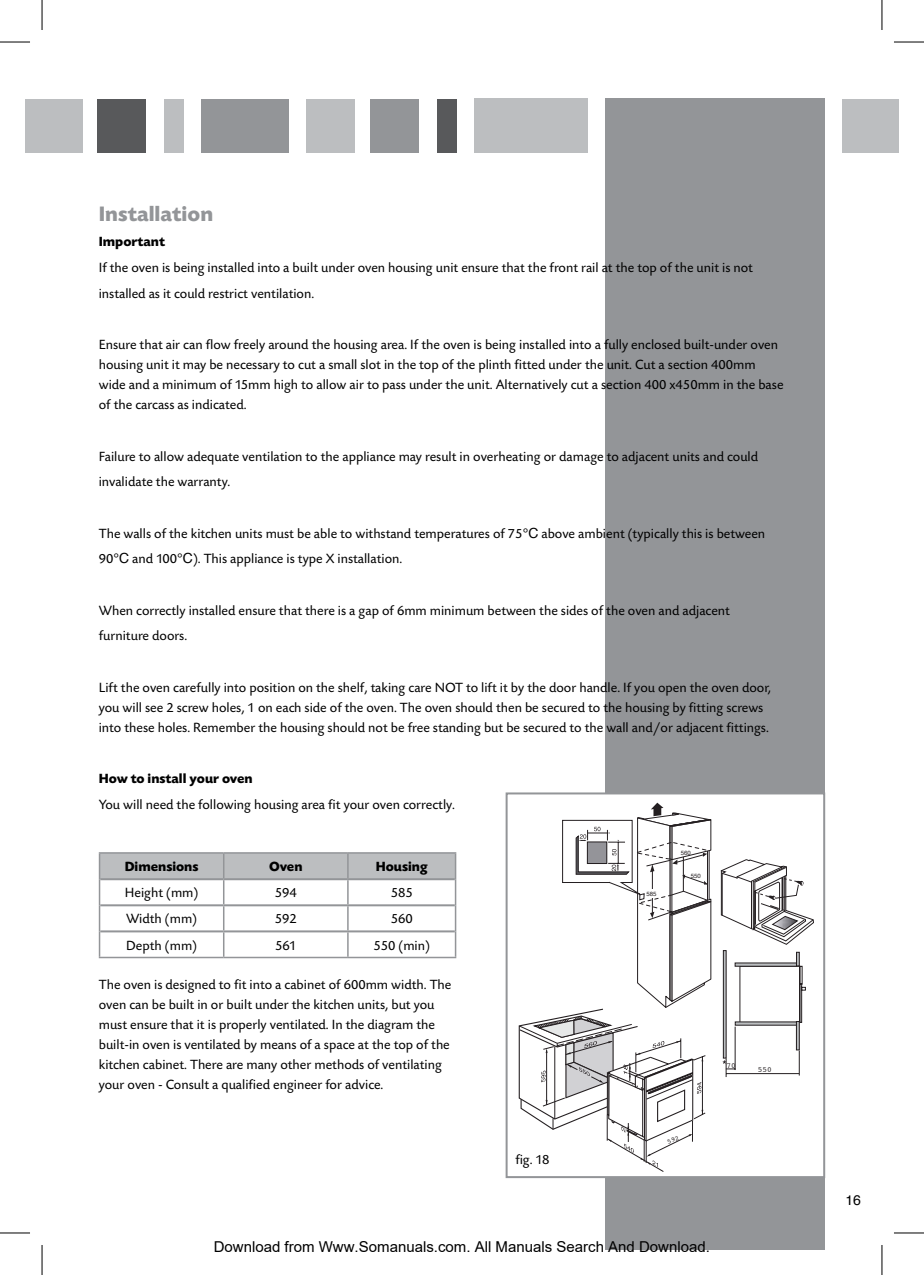
<style>
.page{position:relative;width:924px;height:1275px;background:#fff}
.page>*{position:absolute;margin:0;border:0;box-sizing:border-box;transform-origin:0 0}
.t1{font:700 22px "Today SB";color:#939598}
.t2{font:15px "Arial";color:#000}
.t3{font:14px/20px "Today SB";color:#000}
.t4{font:700 14px "Today SB";color:#000}
.t5{font:14px "Helvetica";color:#000}
.t6{font:7.8px "Courier";color:#241f21}
.t7{font:6px "Helvetica";color:#241f21}
.s1{font-family:"Helvetica"}
</style>
<div class="page">
<div style="left:842px;top:99px;width:56px;height:53px;background:#bcbec0"></div>
<div style="left:605px;top:99px;width:219px;height:1151px;background:#939598"></div>
<div style="left:436px;top:99px;width:20px;height:53px;background:#58595b"></div>
<div style="left:370px;top:99px;width:48px;height:53px;background:#939598"></div>
<div style="left:306px;top:99px;width:48px;height:53px;background:#bcbec0"></div>
<div style="left:201px;top:99px;width:88px;height:53px;background:#939598"></div>
<div style="left:164px;top:99px;width:19px;height:53px;background:#bcbec0"></div>
<div style="left:98px;top:99px;width:48px;height:53px;background:#58595b"></div>
<div style="left:25px;top:99px;width:57px;height:53px;background:#bcbec0"></div>
<div style="left:474px;top:99px;width:113px;height:54px;background:#bcbec0"></div>
<div style="left:505px;top:792px;width:319px;height:386px;background:#fff;border:2px solid #939598"></div>
<hr style="left:99px;top:852px;width:125px;height:1px;background:#939598">
<hr style="left:224px;top:852px;width:124px;height:1px;background:#939598">
<hr style="left:348px;top:852px;width:108px;height:1px;background:#939598">
<hr style="left:454px;top:853px;width:2px;height:26px;background:#939598">
<hr style="left:454px;top:879px;width:2px;height:26px;background:#939598">
<hr style="left:454px;top:905px;width:2px;height:26px;background:#939598">
<svg style="left:99px;top:853px;width:356px;height:103px"></svg>
<hr style="left:454px;top:931px;width:2px;height:25px;background:#939598">
<hr style="left:99px;top:956px;width:125px;height:2px;background:#939598">
<hr style="left:224px;top:956px;width:124px;height:2px;background:#939598">
<hr style="left:348px;top:956px;width:108px;height:2px;background:#939598">
<hr style="left:100px;top:878px;width:124px;height:2px;background:#939598">
<hr style="left:224px;top:878px;width:124px;height:2px;background:#939598">
<hr style="left:348px;top:878px;width:106px;height:2px;background:#939598">
<hr style="left:100px;top:904px;width:124px;height:2px;background:#939598">
<hr style="left:224px;top:904px;width:124px;height:2px;background:#939598">
<hr style="left:348px;top:904px;width:106px;height:2px;background:#939598">
<hr style="left:100px;top:930px;width:124px;height:2px;background:#939598">
<hr style="left:224px;top:930px;width:124px;height:2px;background:#939598">
<hr style="left:348px;top:930px;width:106px;height:2px;background:#939598">
<svg style="left:720px;top:859px;width:94px;height:218px"></svg>
<hr style="left:0;top:42px;width:30px;height:1px;background:#000">
<hr style="left:893px;top:42px;width:30px;height:1px;background:#000">
<hr style="left:0;top:1232px;width:30px;height:1px;background:#000">
<hr style="left:893px;top:1232px;width:30px;height:1px;background:#000">
<hr style="left:42px;top:0;width:1px;height:30px;background:#000">
<hr style="left:42px;top:1245px;width:1px;height:30px;background:#000">
<hr style="left:881px;top:0;width:1px;height:30px;background:#000">
<hr style="left:881px;top:1245px;width:1px;height:30px;background:#000">
<svg style="left:518px;top:802px;width:194px;height:370px"></svg>
<h1 class="t1" style="left:99px;top:202px;width:116px">Installation</h1>
<p class="t4" style="left:99px;top:234px;width:68px">Important</p>
<p class="t3" style="left:99px;top:255px;width:655px;line-height:25.6px">If the oven is being installed into a built under oven housing unit ensure that the front rail at the top of the unit is not installed as it could restrict ventilation.</p>
<p class="t3" style="left:99px;top:335px;width:686px">Ensure that air can flow freely around the housing area. If the oven is being installed into a fully enclosed built-under oven housing unit it may be necessary to cut a small slot in the top of the plinth fitted under the unit. Cut a section 400mm wide and a minimum of 15mm high to allow air to pass under the unit. Alternatively cut a section 400 x450mm in the base of the carcass as indicated.</p>
<p class="t3" style="left:99px;top:444px;width:660px;line-height:25.6px">Failure to allow adequate ventilation to the appliance may result in overheating or damage to adjacent units and could invalidate the warranty.</p>
<p class="t3" style="left:99px;top:521px;width:667px;line-height:25.6px">The walls of the kitchen units must be able to withstand temperatures of 75<span class="s1">℃</span> above ambient (typically this is between<br>90<span class="s1">℃</span> and 100<span class="s1">℃</span>). This appliance is type X installation.</p>
<p class="t3" style="left:99px;top:598px;width:632px;line-height:25.6px">When correctly installed ensure that there is a gap of 6mm minimum between the sides of the oven and adjacent furniture doors.</p>
<p class="t3" style="left:99px;top:677px;width:673px">Lift the oven carefully into position on the shelf, taking care NOT to lift it by the door handle. If you open the oven door, you will see 2 screw holes, 1 on each side of the oven. The oven should then be secured to the housing by fitting screws into these holes. Remember the housing should not be free standing but be secured to the wall and/or adjacent fittings.</p>
<p class="t4" style="left:99px;top:771px;width:155px">How to install your oven</p>
<p class="t3" style="left:99px;top:794px;width:357px">You will need the following housing area fit your oven correctly.</p>
<p class="t4" style="left:125px;top:859px;width:75px">Dimensions</p>
<p class="t4" style="left:269px;top:859px;width:35px">Oven</p>
<p class="t4" style="left:375px;top:859px;width:53px">Housing</p>
<p class="t3" style="left:125px;top:883px;width:75px">Height (mm)</p>
<p class="t3" style="left:275px;top:883px;width:24px">594</p>
<p class="t3" style="left:390px;top:883px;width:24px">585</p>
<p class="t3" style="left:126px;top:909px;width:72px">Width (mm)</p>
<p class="t3" style="left:275px;top:909px;width:24px">592</p>
<p class="t3" style="left:390px;top:909px;width:24px">560</p>
<p class="t3" style="left:126px;top:935px;width:72px">Depth (mm)</p>
<p class="t3" style="left:275px;top:935px;width:23px">561</p>
<p class="t3" style="left:373px;top:935px;width:58px">550 (min)</p>
<p class="t3" style="left:99px;top:974px;width:354px">The oven is designed to fit into a cabinet of 600mm width. The oven can be built in or built under the kitchen units, but you must ensure that it is properly ventilated. In the diagram the built-in oven is ventilated by means of a space at the top of the kitchen cabinet. There are many other methods of ventilating your oven - Consult a qualified engineer for advice.</p>
<p class="t3" style="left:515px;top:1150px;width:35px">fig. 18</p>
<p class="t7" style="left:646px;top:888px;width:12px">585</p>
<p class="t7" style="left:680px;top:847px;width:12px">560</p>
<p class="t7" style="left:690px;top:870px;width:12px">550</p>
<p class="t6" style="left:726px;top:1059px;width:11px">70</p>
<p class="t6" style="left:757px;top:1063px;width:16px">550</p>
<p class="t2" style="left:214px;top:1238px;width:497px">Download from Www.Somanuals.com. All Manuals Search And Download.</p>
<p class="t5" style="left:844px;top:1187px;width:17px">16</p>
</div>
